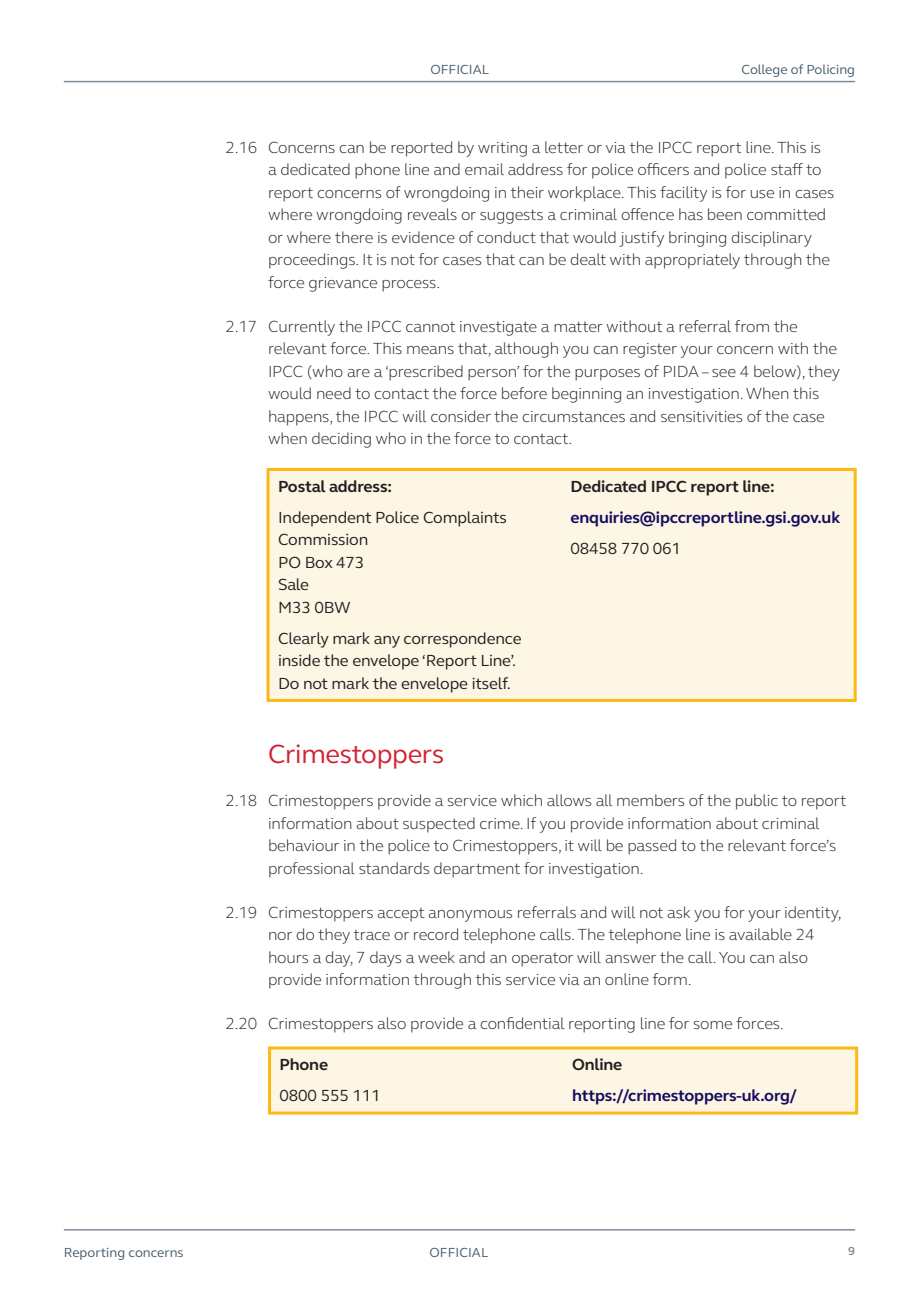
<style>
.page{position:relative;width:919px;height:1289px;background:#fff}
.page>*{position:absolute;margin:0;border:0;box-sizing:border-box;transform-origin:0 0}
.Sub_header{font:27px "FS Elliot Pro";letter-spacing:-.01em;color:#d12233}
.Body_copy_NEW_indent{font:300 16.5px/22.5px "FS Elliot Pro";letter-spacing:-.01em;color:#231f20}
.Text_box{font:16.5px/22.5px "FS Elliot Pro";letter-spacing:-.01em;color:#231f20}
.Text_box-2{font:700 16.5px "FS Elliot Pro";letter-spacing:-.01em;color:#150d5e}
.Text_box-3{font:700 16.5px "FS Elliot Pro";letter-spacing:-.01em;color:#231f20}
.t1{font:13.5px "FS Elliot Pro";color:#485d6a}
.t2{font:700 12px "FS Elliot Pro";color:#7d8c9b}
</style>
<div class="page">
<hr style="left:64px;top:1228px;width:791px;height:2px;background:#7d8c9b">
<hr style="left:64px;top:81px;width:791px;height:1px;background:#7d8c9b">
<div style="left:268px;top:469px;width:587px;height:231px;background:#fef6e5"></div>
<div style="left:266px;top:468px;width:590px;height:234px;border:3px solid #fcb814"></div>
<div style="left:269px;top:1047px;width:587px;height:66px;background:#fef6e5"></div>
<div style="left:268px;top:1046px;width:590px;height:68px;border:3px solid #fcb814"></div>
<p class="t1" style="left:430px;top:60px;width:60px">OFFICIAL</p>
<p class="t1" style="left:741px;top:60px;width:115px">College of Policing</p>
<p class="Body_copy_NEW_indent" style="left:268px;top:135px;width:568px;text-indent:-43px">2.16 Concerns can be reported by writing a letter or via the IPCC report line. This is<br>a dedicated phone line and email address for police officers and police staff to report concerns of wrongdoing in their workplace. This facility is for use in cases where wrongdoing reveals or suggests a criminal offence has been committed or where there is evidence of conduct that would justify bringing disciplinary proceedings. It is not for cases that can be dealt with appropriately through the force grievance process.</p>
<p class="Body_copy_NEW_indent" style="left:268px;top:314px;width:573px;text-indent:-43px">2.17 Currently the IPCC cannot investigate a matter without a referral from the relevant force. This means that, although you can register your concern with the IPCC (who are a ‘prescribed person’ for the purposes of PIDA – see 4 below), they would need to contact the force before beginning an investigation. When this happens, the IPCC will consider the circumstances and sensitivities of the case when deciding who in the force to contact.</p>
<p class="Text_box-3" style="left:278px;top:475px;width:116px">Postal address:</p>
<p class="Text_box" style="left:278px;top:505px;width:230px">Independent Police Complaints<br>Commission<br>PO Box 473<br>Sale<br>M33 0BW</p>
<p class="Text_box" style="left:278px;top:626px;width:245px">Clearly mark any correspondence inside the envelope ‘Report Line’.<br>Do not mark the envelope itself.</p>
<p class="Text_box-3" style="left:570px;top:475px;width:206px">Dedicated IPCC report line:</p>
<p class="Text_box-2" style="left:570px;top:506px;width:271px">enquiries@ipccreportline.gsi.gov.uk</p>
<p class="Text_box" style="left:570px;top:536px;width:112px">08458 770 061</p>
<p class="Sub_header" style="left:268px;top:735px;width:178px">Crimestoppers</p>
<p class="Body_copy_NEW_indent" style="left:268px;top:789px;width:580px;text-indent:-43px">2.18 Crimestoppers provide a service which allows all members of the public to report information about suspected crime. If you provide information about criminal behaviour in the police to Crimestoppers, it will be passed to the relevant force’s professional standards department for investigation.</p>
<p class="Body_copy_NEW_indent" style="left:268px;top:900px;width:575px;text-indent:-43px">2.19 Crimestoppers accept anonymous referrals and will not ask you for your identity, nor do they trace or record telephone calls. The telephone line is available 24 hours a day, 7 days a week and an operator will answer the call. You can also provide information through this service via an online form.</p>
<p class="Body_copy_NEW_indent" style="left:225px;top:1011px;width:560px">2.20 Crimestoppers also provide a confidential reporting line for some forces.</p>
<p class="Text_box-3" style="left:279px;top:1053px;width:50px">Phone</p>
<p class="Text_box" style="left:279px;top:1084px;width:103px">0800 555 111</p>
<p class="Text_box-3" style="left:572px;top:1053px;width:52px">Online</p>
<p class="Text_box-2" style="left:572px;top:1084px;width:226px">https://crimestoppers-uk.org/</p>
<p class="t1" style="left:64px;top:1242px;width:121px">Reporting concerns</p>
<p class="t1" style="left:429px;top:1242px;width:60px">OFFICIAL</p>
<p class="t2" style="left:848px;top:1243px;width:8px">9</p>
</div>
